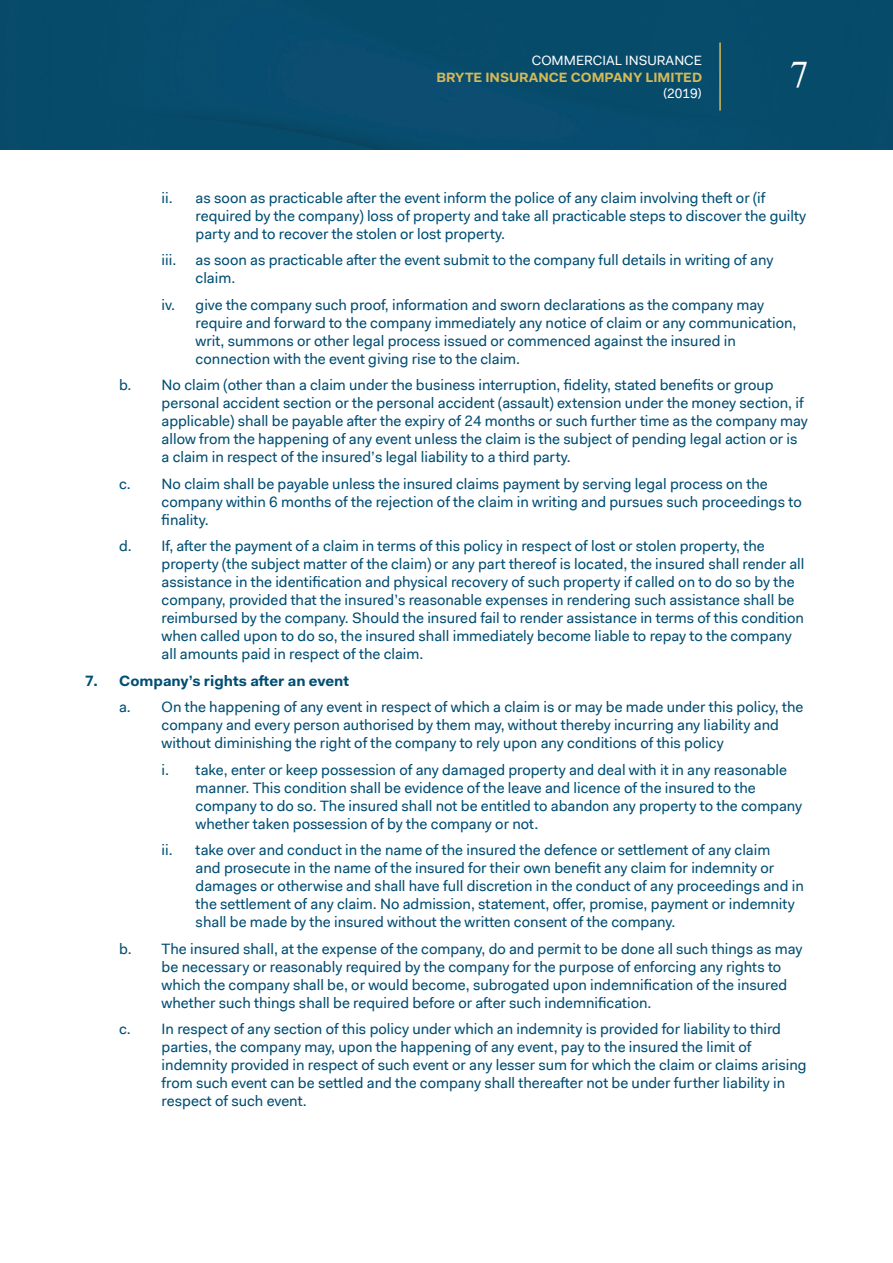
<style>
.page{position:relative;width:893px;height:1263px;background:#fff}
.page>*{position:absolute;margin:0;border:0;box-sizing:border-box;transform-origin:0 0}
.t1{font:37.5px "Times New Roman";color:#fff}
.t2{font:15px/18px "Fakt Pro";color:#004e73}
.t3{font:700 15px "Fakt Pro";color:#004e73}
.t4{font:700 13.5px "Fakt Pro";color:#d4b957}
.t5{font:13.5px "Fakt Pro";color:#fff}
</style>
<div class="page">
<div style="left:0;top:0;width:893px;height:150px;background:#074b6b"></div>
<hr style="left:719px;top:43px;width:2px;height:68px;background:#d4b957">
<p class="t5" style="left:532px;top:52px;width:172px">Commercial I nsurance</p>
<p class="t4" style="left:436px;top:68px;width:267px">BRYTE INSURANCE COMPANY LIMITED</p>
<p class="t5" style="left:663px;top:84px;width:41px">(2019)</p>
<h1 class="t1" style="left:790px;top:49px;width:20px">7</h1>
<p class="t2" style="left:196px;top:188px;width:612px;text-indent:-34px">ii. as soon as practicable after the event inform the police of any claim involving theft or (if required by the company) loss of property and take all practicable steps to discover the guilty party and to recover the stolen or lost property.</p>
<p class="t2" style="left:162px;top:251px;width:16px">iii.</p>
<p class="t2" style="left:196px;top:251px;width:579px">as soon as practicable after the event submit to the company full details in writing of any claim.</p>
<p class="t2" style="left:196px;top:295px;width:602px;text-indent:-34px">iv. give the company such proof, information and sworn declarations as the company may require and forward to the company immediately any notice of claim or any communication, writ, summons or other legal process issued or commenced against the insured in connection with the event giving rise to the claim.</p>
<p class="t2" style="left:162px;top:376px;width:648px;text-indent:-43px">b. No claim (other than a claim under the business interruption, fidelity, stated benefits or group personal accident section or the personal accident (assault) extension under the money section, if applicable) shall be payable after the expiry of 24 months or such further time as the company may allow from the happening of any event unless the claim is the subject of pending legal action or is a claim in respect of the insured’s legal liability to a third party.</p>
<p class="t2" style="left:162px;top:474px;width:642px;text-indent:-43px">c. No claim shall be payable unless the insured claims payment by serving legal process on the company within 6 months of the rejection of the claim in writing and pursues such proceedings to finality.</p>
<p class="t2" style="left:162px;top:537px;width:644px;text-indent:-43px">d. If, after the payment of a claim in terms of this policy in respect of lost or stolen property, the property (the subject matter of the claim) or any part thereof is located, the insured shall render all assistance in the identification and physical recovery of such property if called on to do so by the company, provided that the insured’s reasonable expenses in rendering such assistance shall be reimbursed by the company. Should the insured fail to render assistance in terms of this condition when called upon to do so, the insured shall immediately become liable to repay to the company all amounts paid in respect of the claim.</p>
<p class="t3" style="left:85px;top:670px;width:266px">7. COMPANY’S RIGHTS AFTER AN EVENT</p>
<p class="t2" style="left:162px;top:698px;width:643px;text-indent:-43px">a. On the happening of any event in respect of which a claim is or may be made under this policy, the company and every person authorised by them may, without thereby incurring any liability and without diminishing the right of the company to rely upon any conditions of this policy</p>
<p class="t2" style="left:196px;top:760px;width:608px;text-indent:-34px">i. take, enter or keep possession of any damaged property and deal with it in any reasonable manner. This condition shall be evidence of the leave and licence of the insured to the company to do so. The insured shall not be entitled to abandon any property to the company whether taken possession of by the company or not.</p>
<p class="t2" style="left:196px;top:841px;width:610px;text-indent:-34px">ii. take over and conduct in the name of the insured the defence or settlement of any claim<br>and prosecute in the name of the insured for their own benefit any claim for indemnity or damages or otherwise and shall have full discretion in the conduct of any proceedings and in the settlement of any claim. No admission, statement, offer, promise, payment or indemnity shall be made by the insured without the written consent of the company.</p>
<p class="t2" style="left:162px;top:939px;width:642px;text-indent:-43px">b. The insured shall, at the expense of the company, do and permit to be done all such things as may be necessary or reasonably required by the company for the purpose of enforcing any rights to which the company shall be, or would become, subrogated upon indemnification of the insured whether such things shall be required before or after such indemnification.</p>
<p class="t2" style="left:162px;top:1020px;width:646px;text-indent:-43px">c. In respect of any section of this policy under which an indemnity is provided for liability to third parties, the company may, upon the happening of any event, pay to the insured the limit of indemnity provided in respect of such event or any lesser sum for which the claim or claims arising from such event can be settled and the company shall thereafter not be under further liability in respect of such event.</p>
</div>
